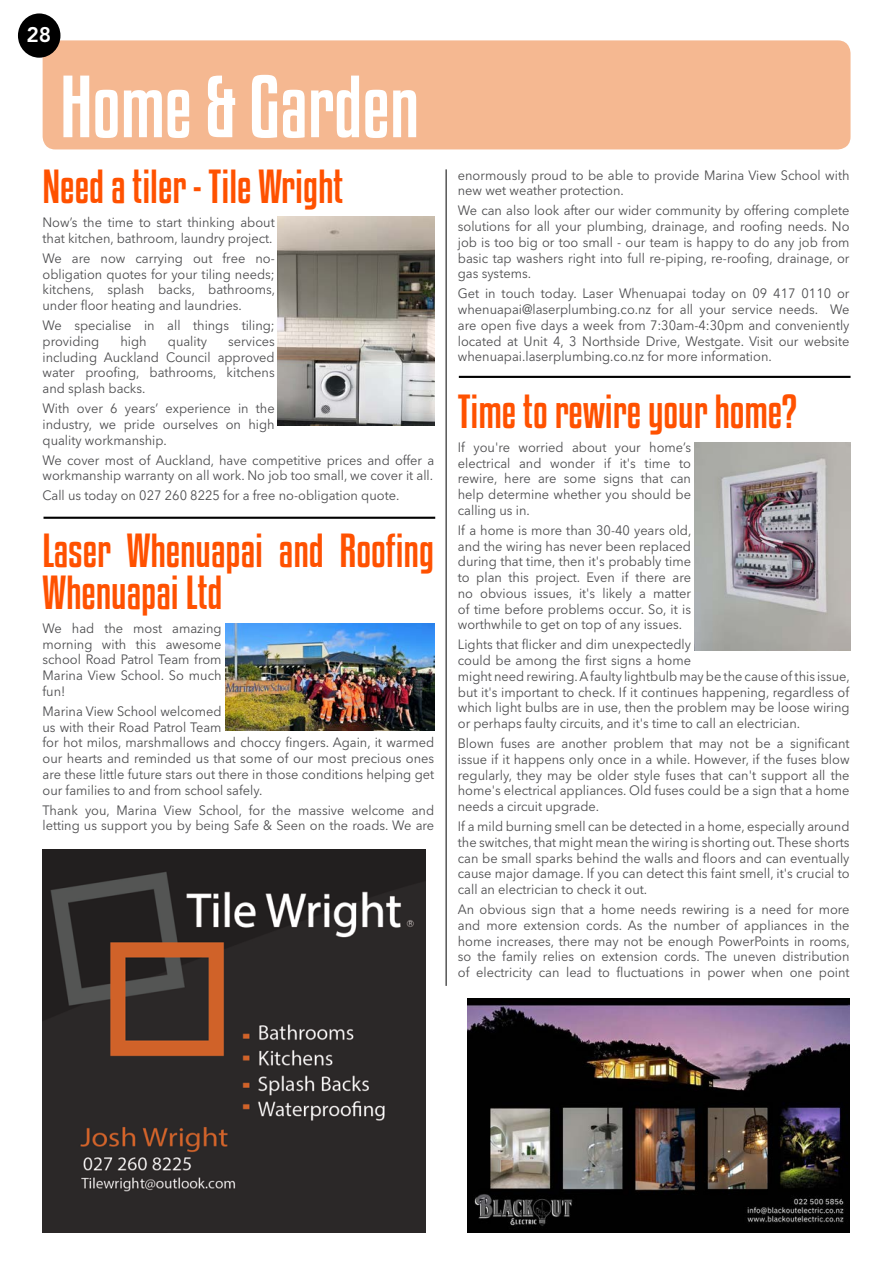
<style>
.page{position:relative;width:893px;height:1263px;background:#fff}
.page>*{position:absolute;margin:0;border:0;box-sizing:border-box;transform-origin:0 0}
.t1{font:78px "Kenyan Coffee Rg";color:#fff}
.t2{font:42px/42px "Kenyan Coffee Rg";color:#ff5100}
.t3{font:800 21px "Avenir LT Std";color:#fff}
.t4{font:13.5px/15.8px "Avenir Next LT Pro";color:#4d4d4f;text-align:justify;scale:.95 1}
</style>
<div class="page">
<div style="left:43px;top:40px;width:807px;height:109px;background:#f5b891;border-radius:13px"></div>
<hr style="left:446px;top:169px;width:1px;height:817px;background:#000">
<div style="left:18px;top:13px;width:42px;height:45px;background:#000;border-radius:50%"></div>
<hr style="left:459px;top:376px;width:391px;height:2px;background:#000">
<hr style="left:44px;top:517px;width:391px;height:2px;background:#000">
<img style="left:43px;top:850px;width:382px;height:383px">
<img style="left:467px;top:999px;width:382px;height:234px">
<img style="left:278px;top:217px;width:156px;height:208px">
<img style="left:226px;top:623px;width:208px;height:107px">
<img style="left:694px;top:443px;width:156px;height:208px">
<p class="t3" style="left:26px;top:22px;width:26px">28</p>
<p class="t1" style="left:60px;top:54px;width:361px">Home &amp; Garden</p>
<p class="t2" style="left:43px;top:164px;width:302px">Need a tiler - Tile Wright</p>
<p class="t4" style="left:43px;top:214px;width:246px">Now’s the time to start thinking about that kitchen, bathroom, laundry project.</p>
<p class="t4" style="left:43px;top:250px;width:246px">We are now carrying out free no&shy;obligation quotes for your tiling needs; kitchens, splash backs, bathrooms, under floor heating and laundries.</p>
<p class="t4" style="left:43px;top:317px;width:246px">We specialise in all things tiling; providing</p>
<p class="t4" style="left:120px;top:333px;width:29px">high</p>
<p class="t4" style="left:168px;top:333px;width:43px">quality</p>
<p class="t4" style="left:43px;top:333px;width:246px;text-indent:186px">services including Auckland Council approved water proofing, bathrooms, kitchens and splash backs.</p>
<p class="t4" style="left:43px;top:400px;width:246px">With over 6 years’ experience in the industry, we pride ourselves on high quality workmanship.</p>
<p class="t4" style="left:43px;top:452px;width:414px">We cover most of Auckland, have competitive prices and offer a workmanship warranty on all work. No job too small, we cover it all.</p>
<p class="t4" style="left:43px;top:488px;width:377px">Call us today on 027 260 8225 for a free no-obligation quote.</p>
<p class="t2" style="left:43px;top:527px;width:393px">Laser Whenuapai and Roofing<br>Whenuapai Ltd</p>
<p class="t4" style="left:43px;top:620px;width:190px">We had the most amazing morning with this awesome school Road Patrol Team from Marina View School. So much fun!</p>
<p class="t4" style="left:43px;top:703px;width:414px;text-align:left">Marina View School welcomed<br>us with their Road Patrol Team<br>for hot milos, marshmallows and choccy fingers. Again, it warmed our hearts and reminded us that some of our most precious ones are these little future stars out there in those conditions helping get our families to and from school safely.</p>
<p class="t4" style="left:43px;top:802px;width:414px">Thank you, Marina View School, for the massive welcome and letting us support you by being Safe &amp; Seen on the roads. We are</p>
<p class="t4" style="left:458px;top:167px;width:414px">enormously proud to be able to provide Marina View School with new wet weather protection.</p>
<p class="t4" style="left:458px;top:203px;width:414px">We can also look after our wider community by offering complete solutions for all your plumbing, drainage, and roofing needs. No job is too big or too small - our team is happy to do any job from basic tap washers right into full re-piping, re-roofing, drainage, or gas systems.</p>
<p class="t4" style="left:458px;top:286px;width:414px">Get in touch today. Laser Whenuapai today on 09 417 0110 or whenuapai@laserplumbing.co.nz for all your service needs. We are open five days a week from 7:30am-4:30pm and conveniently located at Unit 4, 3 Northside Drive, Westgate. Visit our website whenuapai.laserplumbing.co.nz for more information.</p>
<p class="t2" style="left:458px;top:388px;width:341px">Time to rewire your home?</p>
<p class="t4" style="left:458px;top:439px;width:247px">If you're worried about your home’s electrical and wonder if it's time to rewire, here are some signs that can help determine whether you should be calling us in.</p>
<p class="t4" style="left:458px;top:522px;width:247px">If a home is more than 30-40 years old, and the wiring has never been replaced during that time, then it's probably time to plan this project. Even if there are no obvious issues, it's likely a matter of time before problems occur. So, it is worthwhile to get on top of any issues.</p>
<p class="t4" style="left:458px;top:637px;width:414px;text-align:left">Lights that flicker and dim unexpectedly<br>could be among the first signs a home<br>might need rewiring. A faulty lightbulb may be the cause of this issue, but it's important to check. If it continues happening, regardless of which light bulbs are in use, then the problem may be loose wiring or perhaps faulty circuits, and it's time to call an electrician.</p>
<p class="t4" style="left:458px;top:735px;width:414px">Blown fuses are another problem that may not be a significant issue if it happens only once in a while. However, if the fuses blow regularly, they may be older style fuses that can't support all the home's electrical appliances. Old fuses could be a sign that a home needs a circuit upgrade.</p>
<p class="t4" style="left:458px;top:818px;width:414px">If a mild burning smell can be detected in a home, especially around the switches, that might mean the wiring is shorting out. These shorts can be small sparks behind the walls and floors and can eventually cause major damage. If you can detect this faint smell, it's crucial to call an electrician to check it out.</p>
<p class="t4" style="left:458px;top:901px;width:414px">An obvious sign that a home needs rewiring is a need for more and more extension cords. As the number of appliances in the home increases, there may not be enough PowerPoints in rooms, so the family relies on extension cords. The uneven distribution of electricity can lead to fluctuations in power when one point</p>
</div>
